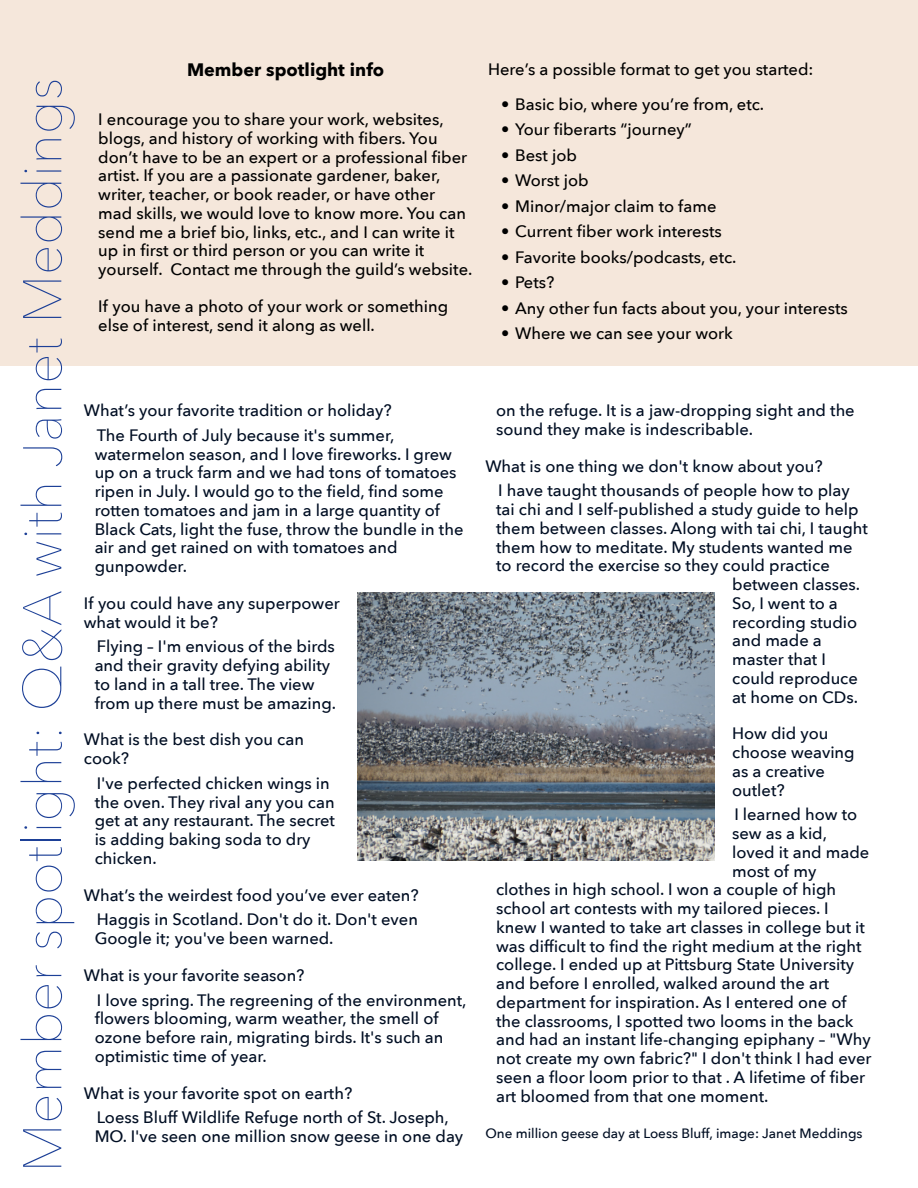
<style>
.page{position:relative;width:918px;height:1188px;background:#fff}
.page>*{position:absolute;margin:0;border:0;box-sizing:border-box;transform-origin:0 0}
.t1{font:200 54px "Avenir Next";color:#1d4097}
.t2{font:700 18px "Avenir Next";color:#000}
.t3{font:500 16.5px/18.8px "Avenir Next";color:#000e23}
.t4{font:500 16.5px/18.8px "Avenir Next";color:#000}
.t5{font:500 13.5px "Avenir Next";color:#000e23}
</style>
<div class="page">
<div style="left:0;top:0;width:918px;height:365px;background:#f5e7db"></div>
<img style="left:358px;top:592px;width:357px;height:268px">
<h1 class="t1" style="left:7px;top:1173px;width:1096px;rotate:-90deg">Member spotlight: Q&amp;A with Janet Meddings</h1>
<p class="t2" style="left:187px;top:58px;width:199px">Member spotlight info</p>
<p class="t4" style="left:98px;top:110px;width:376px">I encourage you to share your work, websites, blogs, and history of working with fibers. You don’t have to be an expert or a professional fiber artist. If you are a passionate gardener, baker, writer, teacher, or book reader, or have other mad skills, we would love to know more. You can send me a brief bio, links, etc., and I can write it up in first or third person or you can write it yourself. Contact me through the guild’s website.</p>
<p class="t4" style="left:98px;top:297px;width:351px">If you have a photo of your work or something else of interest, send it along as well.</p>
<p class="t3" style="left:84px;top:399px;width:312px;line-height:24.8px;text-align:right">What’s your favorite tradition or holiday?<br>The Fourth of July because it's summer,</p>
<p class="t3" style="left:95px;top:445px;width:370px">watermelon season, and I love fireworks. I grew up on a truck farm and we had tons of tomatoes ripen in July. I would go to the field, find some rotten tomatoes and jam in a large quantity of Black Cats, light the fuse, throw the bundle in the air and get rained on with tomatoes and gunpowder.</p>
<p class="t3" style="left:84px;top:594px;width:257px">If you could have any superpower what would it be?</p>
<p class="t3" style="left:95px;top:638px;width:243px">Flying – I'm envious of the birds and their gravity defying ability to land in a tall tree. The view from up there must be amazing.</p>
<p class="t3" style="left:84px;top:731px;width:222px">What is the best dish you can cook?</p>
<p class="t3" style="left:95px;top:774px;width:242px">I've perfected chicken wings in the oven. They rival any you can get at any restaurant. The secret is adding baking soda to dry chicken.</p>
<p class="t3" style="left:84px;top:883px;width:336px;line-height:24.8px;text-align:right">What’s the weirdest food you’ve ever eaten?<br>Haggis in Scotland. Don't do it. Don't even</p>
<p class="t3" style="left:95px;top:930px;width:240px">Google it; you've been warned.</p>
<p class="t3" style="left:97px;top:963px;width:371px;line-height:24.8px;text-indent:-13px">What is your favorite season?<br>I love spring. The regreening of the environment,</p>
<p class="t3" style="left:95px;top:1010px;width:350px">flowers blooming, warm weather, the smell of ozone before rain, migrating birds. It's such an optimistic time of year.</p>
<p class="t3" style="left:97px;top:1081px;width:354px;line-height:24.8px;text-indent:-13px">What is your favorite spot on earth?<br>Loess Bluff Wildlife Refuge north of St. Joseph,</p>
<p class="t3" style="left:95px;top:1128px;width:370px">MO. I've seen one million snow geese in one day</p>
<p class="t4" style="left:488px;top:60px;width:327px">Here’s a possible format to get you started:</p>
<p class="t4" style="left:501px;top:95px;width:265px">• Basic bio, where you’re from, etc.</p>
<p class="t4" style="left:501px;top:120px;width:192px">• Your fiberarts “journey”</p>
<p class="t4" style="left:501px;top:146px;width:77px">• Best job</p>
<p class="t4" style="left:501px;top:171px;width:89px">• Worst job</p>
<p class="t4" style="left:501px;top:197px;width:217px">• Minor/major claim to fame</p>
<p class="t4" style="left:501px;top:222px;width:222px">• Current fiber work interests</p>
<p class="t4" style="left:501px;top:248px;width:237px">• Favorite books/podcasts, etc.</p>
<p class="t4" style="left:501px;top:273px;width:55px">• Pets?</p>
<p class="t4" style="left:501px;top:299px;width:348px">• Any other fun facts about you, your interests</p>
<p class="t4" style="left:501px;top:324px;width:233px">• Where we can see your work</p>
<p class="t3" style="left:496px;top:402px;width:360px">on the refuge. It is a jaw-dropping sight and the sound they make is indescribable.</p>
<p class="t3" style="left:498px;top:454px;width:353px;line-height:24.8px;text-indent:-13px">What is one thing we don't know about you?<br>I have taught thousands of people how to play</p>
<p class="t3" style="left:496px;top:501px;width:364px">tai chi and I self-published a study guide to help</p>
<p class="t3" style="left:496px;top:519px;width:373px">them between classes. Along with tai chi, I taught</p>
<p class="t3" style="left:496px;top:538px;width:358px">them how to meditate. My students wanted me</p>
<p class="t3" style="left:496px;top:557px;width:335px">to record the exercise so they could practice</p>
<p class="t3" style="left:732px;top:576px;width:129px">between classes.</p>
<p class="t3" style="left:732px;top:594px;width:107px">So, I went to a</p>
<p class="t3" style="left:732px;top:613px;width:127px">recording studio</p>
<p class="t3" style="left:732px;top:632px;width:91px">and made a</p>
<p class="t3" style="left:732px;top:651px;width:95px">master that I</p>
<p class="t3" style="left:732px;top:669px;width:127px">could reproduce</p>
<p class="t3" style="left:732px;top:688px;width:127px">at home on CDs.</p>
<p class="t3" style="left:732px;top:725px;width:124px">How did you choose weaving as a creative outlet?</p>
<p class="t3" style="left:734px;top:806px;width:124px">I learned how to</p>
<p class="t3" style="left:732px;top:825px;width:96px">sew as a kid,</p>
<p class="t3" style="left:732px;top:843px;width:139px">loved it and made</p>
<p class="t3" style="left:732px;top:862px;width:86px">most of my</p>
<p class="t3" style="left:496px;top:881px;width:342px">clothes in high school. I won a couple of high</p>
<p class="t3" style="left:496px;top:900px;width:334px">school art contests with my tailored pieces. I</p>
<p class="t3" style="left:496px;top:918px;width:370px">knew I wanted to take art classes in college but it</p>
<p class="t3" style="left:496px;top:937px;width:367px">was difficult to find the right medium at the right</p>
<p class="t3" style="left:496px;top:956px;width:359px">college. I ended up at Pittsburg State University</p>
<p class="t3" style="left:496px;top:975px;width:335px">and before I enrolled, walked around the art</p>
<p class="t3" style="left:496px;top:993px;width:352px">department for inspiration. As I entered one of</p>
<p class="t3" style="left:496px;top:1012px;width:359px">the classrooms, I spotted two looms in the back</p>
<p class="t3" style="left:496px;top:1031px;width:376px">and had an instant life-changing epiphany – "Why</p>
<p class="t3" style="left:496px;top:1050px;width:377px">not create my own fabric?" I don't think I had ever</p>
<p class="t3" style="left:496px;top:1068px;width:371px">seen a floor loom prior to that . A lifetime of fiber</p>
<p class="t3" style="left:496px;top:1087px;width:274px">art bloomed from that one moment.</p>
<p class="t5" style="left:485px;top:1125px;width:379px">One million geese day at Loess Bluff, image: Janet Meddings</p>
</div>
